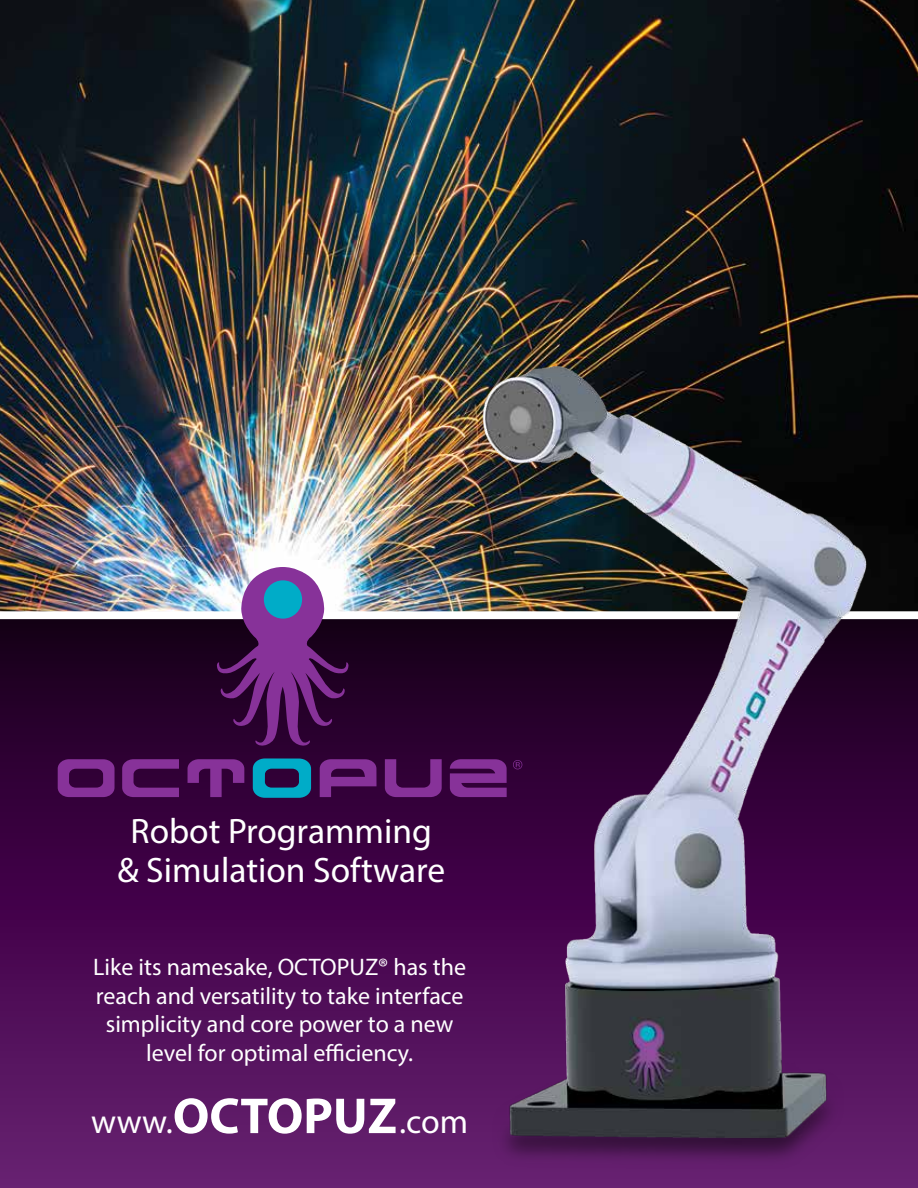
<style>
.page{position:relative;width:918px;height:1188px;background:#fff}
.page>*{position:absolute;margin:0;border:0;box-sizing:border-box;transform-origin:0 0}
.t1{font:35.4px/39px "Myriad Pro";color:#fff;text-align:center}
.t2{font:33.9px "Myriad Pro";letter-spacing:.005em;color:#fff}
.t3{font:24px/28.8px "Myriad Pro";color:#fff;text-align:center}
.s1{font-weight:700;font-size:51px}
</style>
<div class="page">
<img style="left:0;top:0;width:918px;height:567px">
<svg style="left:0;top:746px;width:336px;height:442px;background:#4c0c54"></svg>
<img style="left:0;top:567px;width:336px;height:179px">
<div style="left:264px;top:580px;width:38px;height:39px;background:#00acc8;border-radius:50%"></div>
<svg style="left:58px;top:759px;width:57px;height:38px;background:#6a2177"></svg>
<svg style="left:122px;top:759px;width:57px;height:38px;background:#621c6f"></svg>
<svg style="left:188px;top:759px;width:56px;height:38px;background:#5f1a6b"></svg>
<svg style="left:320px;top:759px;width:16px;height:38px"></svg>
<svg style="left:253px;top:758px;width:58px;height:40px;background:#0f7498"></svg>
<img style="left:336px;top:326px;width:582px;height:862px">
<h1 class="t1" style="left:117px;top:811px;width:329px">Robot Programming &amp; Simulation Software</h1>
<p class="t3" style="left:93px;top:952px;width:374px">Like its namesake, OCTOPUZ® has the reach and versatility to take interface simplicity and core power to a new level for optimal efficiency.</p>
<h2 class="t2" style="left:91px;top:1101px;width:378px">www.<span class="s1">OCTOPUZ</span>.com</h2>
</div>
